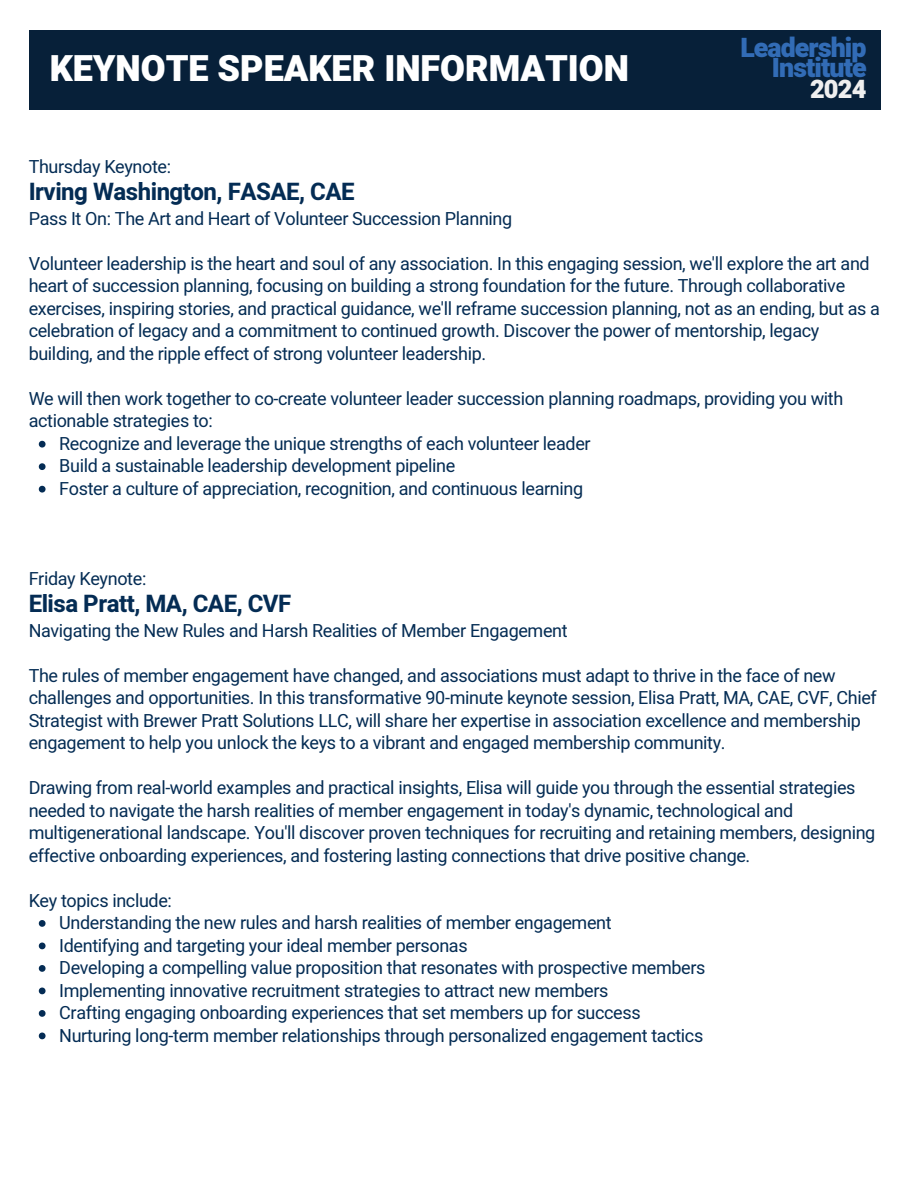
<style>
.page{position:relative;width:918px;height:1188px;background:#fff}
.page>*{position:absolute;margin:0;border:0;box-sizing:border-box;transform-origin:0 0}
.t1{font:900 36px "Heebo";color:#fff}
.t2{font:900 26.7px/20.2px "Heebo";letter-spacing:-.035em;color:#326cb6;text-align:right}
.t3{font:900 25.35px "Heebo";color:#efefef}
.t4{font:700 24px "Heebo";letter-spacing:-.02em;color:#042c54}
.t5{font:18px/22.5px "Heebo";letter-spacing:-.02em;color:#042c54}
</style>
<div class="page">
<div style="left:29px;top:30px;width:851px;height:80px;background:#072039"></div>
<svg style="left:39px;top:441px;width:7px;height:7px"></svg>
<svg style="left:39px;top:463px;width:7px;height:7px"></svg>
<svg style="left:39px;top:486px;width:7px;height:7px"></svg>
<svg style="left:39px;top:920px;width:7px;height:7px"></svg>
<svg style="left:39px;top:943px;width:7px;height:6px"></svg>
<svg style="left:39px;top:965px;width:7px;height:7px"></svg>
<svg style="left:39px;top:988px;width:7px;height:6px"></svg>
<svg style="left:39px;top:1010px;width:7px;height:7px"></svg>
<svg style="left:39px;top:1033px;width:7px;height:6px"></svg>
<p class="t1" style="left:50px;top:43px;width:581px">KEYNOTE SPEAKER INFORMATION</p>
<p class="t2" style="left:740px;top:38px;width:128px">Leadership<br>Institute</p>
<p class="t3" style="left:810px;top:72px;width:58px">2024</p>
<h2 class="t5" style="left:29px;top:156px;width:144px">Thursday Keynote:</h2>
<p class="t4" style="left:29px;top:175px;width:327px">Irving Washington, FASAE, CAE</p>
<p class="t5" style="left:29px;top:208px;width:485px">Pass It On: The Art and Heart of Volunteer Succession Planning</p>
<p class="t5" style="left:29px;top:253px;width:853px">Volunteer leadership is the heart and soul of any association. In this engaging session, we'll explore the art and heart of succession planning, focusing on building a strong foundation for the future. Through collaborative exercises, inspiring stories, and practical guidance, we'll reframe succession planning, not as an ending, but as a celebration of legacy and a commitment to continued growth. Discover the power of mentorship, legacy building, and the ripple effect of strong volunteer leadership.</p>
<p class="t5" style="left:29px;top:388px;width:816px">We will then work together to co-create volunteer leader succession planning roadmaps, providing you with actionable strategies to:</p>
<p class="t5" style="left:59px;top:433px;width:533px">Recognize and leverage the unique strengths of each volunteer leader</p>
<p class="t5" style="left:59px;top:455px;width:398px">Build a sustainable leadership development pipeline</p>
<p class="t5" style="left:59px;top:478px;width:525px">Foster a culture of appreciation, recognition, and continuous learning</p>
<p class="t5" style="left:29px;top:568px;width:119px">Friday Keynote:</p>
<p class="t4" style="left:29px;top:587px;width:264px">Elisa Pratt, MA, CAE, CVF</p>
<p class="t5" style="left:29px;top:620px;width:541px">Navigating the New Rules and Harsh Realities of Member Engagement</p>
<p class="t5" style="left:29px;top:665px;width:850px">The rules of member engagement have changed, and associations must adapt to thrive in the face of new challenges and opportunities. In this transformative 90-minute keynote session, Elisa Pratt, MA, CAE, CVF, Chief Strategist with Brewer Pratt Solutions LLC, will share her expertise in association excellence and membership engagement to help you unlock the keys to a vibrant and engaged membership community.</p>
<p class="t5" style="left:29px;top:777px;width:848px">Drawing from real-world examples and practical insights, Elisa will guide you through the essential strategies needed to navigate the harsh realities of member engagement in today's dynamic, technological and multigenerational landscape. You'll discover proven techniques for recruiting and retaining members, designing effective onboarding experiences, and fostering lasting connections that drive positive change.</p>
<p class="t5" style="left:29px;top:890px;width:145px">Key topics include:</p>
<p class="t5" style="left:59px;top:912px;width:554px">Understanding the new rules and harsh realities of member engagement</p>
<p class="t5" style="left:59px;top:935px;width:410px">Identifying and targeting your ideal member personas</p>
<p class="t5" style="left:59px;top:957px;width:648px">Developing a compelling value proposition that resonates with prospective members</p>
<p class="t5" style="left:59px;top:980px;width:551px">Implementing innovative recruitment strategies to attract new members</p>
<p class="t5" style="left:59px;top:1002px;width:583px">Crafting engaging onboarding experiences that set members up for success</p>
<p class="t5" style="left:59px;top:1025px;width:646px">Nurturing long-term member relationships through personalized engagement tactics</p>
</div>
